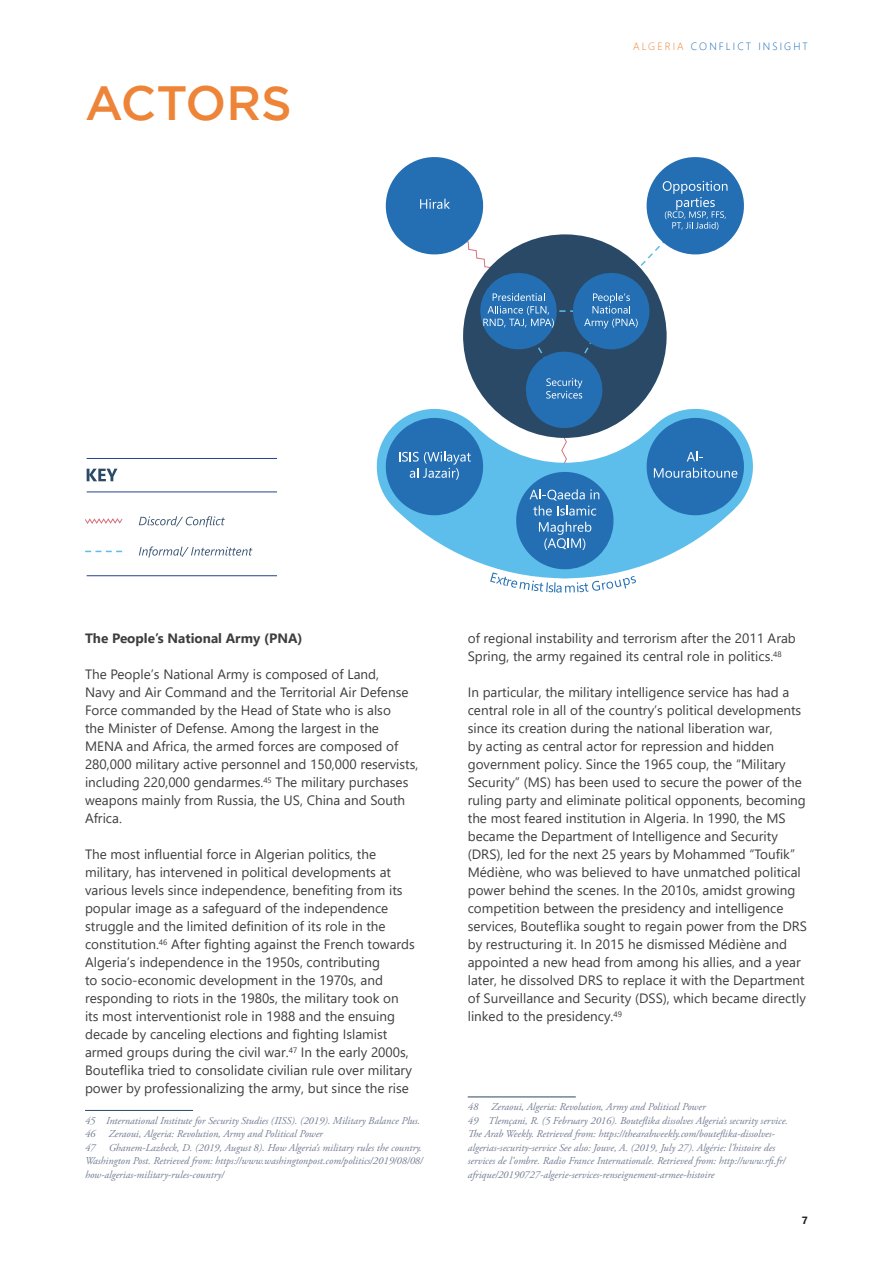
<style>
.page{position:relative;width:893px;height:1263px;background:#fff}
.page>*{position:absolute;margin:0;border:0;box-sizing:border-box;transform-origin:0 0}
.t1{font:500 48px "Gotham";color:#ed8438}
.t2{font:13.5px/18px "Segoe UI";color:#3e3e3f}
.t3{font:700 13.5px "Segoe UI";color:#3e3e3f}
.t4{font:italic 10.5px/13.5px "Adobe Garamond Pro";color:#727b91}
.t5{font:300 10.5px "Segoe UI";letter-spacing:.2em;color:#186bb5}
.t6{font:700 10.5px "Segoe UI";color:#231f20}
.s1{color:#ed8438}
</style>
<div class="page">
<hr style="left:85px;top:1110px;width:108px;height:1px;background:#294966">
<hr style="left:468px;top:1097px;width:108px;height:1px;background:#294966">
<svg style="left:376px;top:157px;width:377px;height:436px"></svg>
<svg style="left:87px;top:469px;width:30px;height:12px"></svg>
<svg style="left:85px;top:551px;width:37px;height:1px"></svg>
<svg style="left:85px;top:518px;width:38px;height:6px"></svg>
<hr style="left:87px;top:458px;width:190px;height:1px;background:#26428e">
<hr style="left:87px;top:575px;width:190px;height:1px;background:#26428e">
<hr style="left:87px;top:492px;width:190px;height:1px;background:#26428e">
<svg style="left:139px;top:546px;width:113px;height:11px"></svg>
<svg style="left:139px;top:516px;width:86px;height:11px"></svg>
<h1 class="t1" style="left:85px;top:76px;width:208px">ACTORS</h1>
<p class="t5" style="left:633px;top:37px;width:176px"><span class="s1">ALGERIA</span> CONFLICT INSIGHT</p>
<p class="t3" style="left:85px;top:626px;width:219px">The People’s National Army (PNA)</p>
<p class="t2" style="left:85px;top:664px;width:335px">The People’s National Army is composed of Land,<br>Navy and Air Command and the Territorial Air Defense Force commanded by the Head of State who is also<br>the Minister of Defense. Among the largest in the MENA and Africa, the armed forces are composed of 280,000 military active personnel and 150,000 reservists, including 220,000 gendarmes.<sup>45</sup> The military purchases weapons mainly from Russia, the US, China and South Africa.</p>
<p class="t2" style="left:85px;top:844px;width:331px">The most influential force in Algerian politics, the military, has intervened in political developments at various levels since independence, benefiting from its popular image as a safeguard of the independence struggle and the limited definition of its role in the constitution.<sup>46</sup> After fighting against the French towards Algeria’s independence in the 1950s, contributing<br>to socio-economic development in the 1970s, and responding to riots in the 1980s, the military took on its most interventionist role in 1988 and the ensuing decade by canceling elections and fighting Islamist armed groups during the civil war.<sup>47</sup> In the early 2000s, Bouteflika tried to consolidate civilian rule over military power by professionalizing the army, but since the rise</p>
<p class="t4" style="left:85px;top:1114px;width:337px">45 International Institute for Security Studies (IISS). (2019). Military Balance Plus.<br>46</p>
<p class="t4" style="left:109px;top:1128px;width:216px">Zeraoui, Algeria: Revolution, Army and Political Power</p>
<p class="t4" style="left:85px;top:1141px;width:339px;text-align:justify;text-indent:24px">Ghanem-Lazbeck, D. (2019, August 8). How Algeria’s military rules the country.<br>Washington Post. Retrieved from: https://www.washingtonpost.com/politics/2019/08/08/ how-algerias-military-rules-country/</p>
<p class="t4" style="left:85px;top:1141px;width:12px">47</p>
<p class="t2" style="left:468px;top:628px;width:330px">of regional instability and terrorism after the 2011 Arab<br>Spring, the army regained its central role in politics.<sup>48</sup></p>
<p class="t2" style="left:468px;top:682px;width:341px">In particular, the military intelligence service has had a central role in all of the country’s political developments since its creation during the national liberation war,<br>by acting as central actor for repression and hidden government policy. Since the 1965 coup, the “Military Security” (MS) has been used to secure the power of the ruling party and eliminate political opponents, becoming the most feared institution in Algeria. In 1990, the MS became the Department of Intelligence and Security (DRS), led for the next 25 years by Mohammed “Toufik” Médiène, who was believed to have unmatched political power behind the scenes. In the 2010s, amidst growing competition between the presidency and intelligence services, Bouteflika sought to regain power from the DRS by restructuring it. In 2015 he dismissed Médiène and appointed a new head from among his allies, and a year later, he dissolved DRS to replace it with the Department of Surveillance and Security (DSS), which became directly linked to the presidency.<sup>49</sup></p>
<p class="t4" style="left:468px;top:1101px;width:322px;text-indent:24px">Zeraoui, Algeria: Revolution, Army and Political Power<br>49 Tlemçani, R. (5 February 2016). Bouteflika dissolves Algeria’s security service.<br>The Arab Weekly. Retrieved from: https://thearabweekly.com/bouteflika-dissolves&shy;algerias-security-service See also: Jouve, A. (2019, July 27). Algérie: l’histoire des services de l’ombre. Radio France Internationale. Retrieved from: http://www.rfi.fr/ afrique/20190727-algerie-services-renseignement-armee-histoire</p>
<p class="t4" style="left:468px;top:1101px;width:12px">48</p>
<p class="t6" style="left:802px;top:1211px;width:8px">7</p>
</div>
